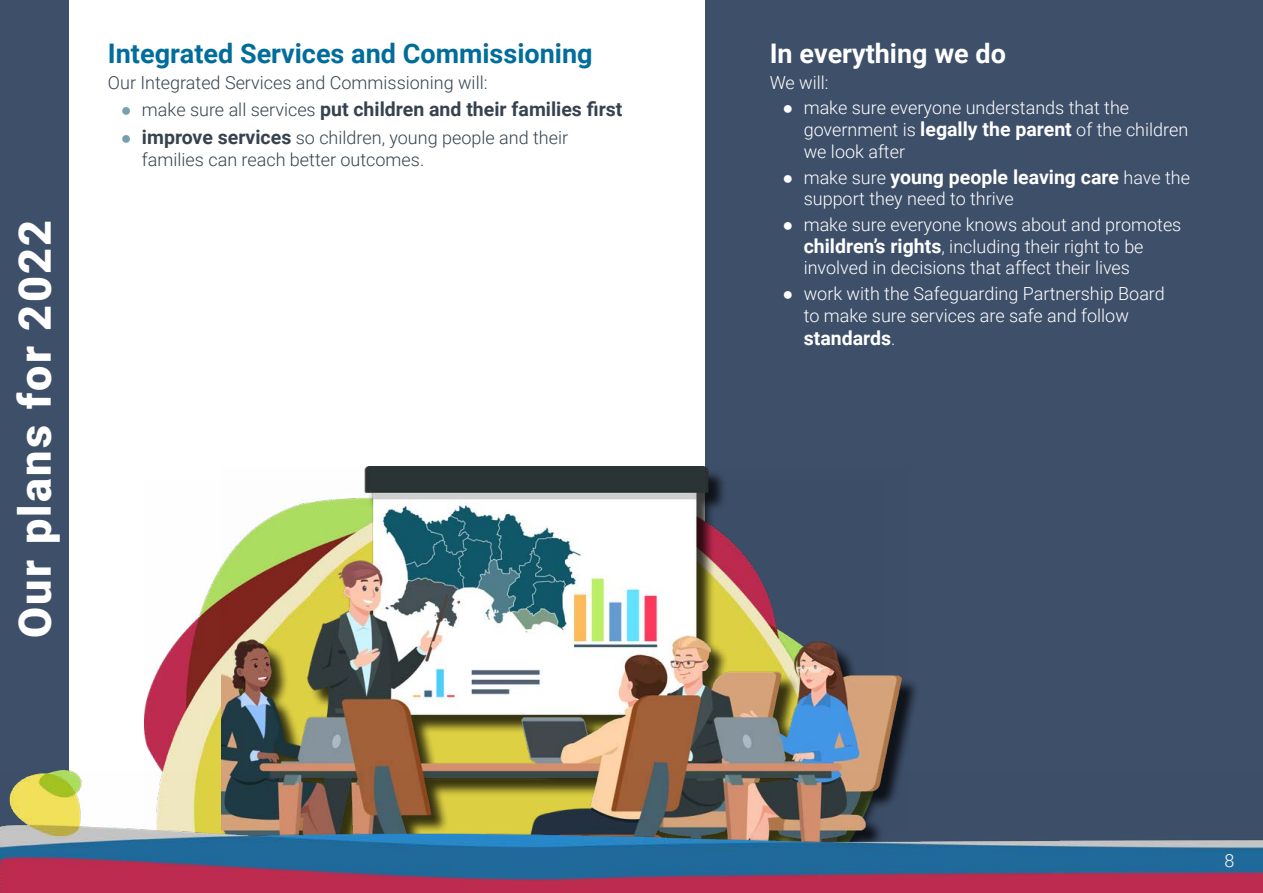
<style>
.page{position:relative;width:1263px;height:893px;background:#fff}
.page>*{position:absolute;margin:0;border:0;box-sizing:border-box;transform-origin:0 0}
.Heading{font:900 45px "Roboto";letter-spacing:.05em;color:#fff}
.t1{font:700 27px "Roboto";color:#006d9b}
.t2{font:700 27px "Roboto";color:#fff}
.List{font:700 19.5px "Roboto";color:#36434f}
.List-2{font:700 19.5px "Roboto";color:#fff}
.List-3{font:300 18px/21.6px "Roboto";color:#fff}
.List-4{font:300 18px/21.6px "Roboto";color:#36434f}
.t3{font:300 18px "Roboto";color:#fcfbf8}
.s1{font-family:"Arial";font-size:18px;color:#76a0af}
.s2{font-weight:300;font-size:18px}
.s3{font-family:"Arial";font-weight:700;color:#76a0af}
.s4{font-weight:700;font-size:19.5px}
.s5{font-family:"Arial";font-weight:700}
.s6{font-family:"Arial";font-size:18px}
</style>
<div class="page">
<div style="left:705px;top:0;width:558px;height:893px;background:#3e4f69"></div>
<img style="left:145px;top:567px;width:76px;height:203px">
<img style="left:221px;top:467px;width:688px;height:303px">
<div style="left:0;top:0;width:68px;height:893px;background:#3e4f69"></div>
<img style="left:0;top:770px;width:1263px;height:123px">
<h2 class="Heading" style="left:3px;top:638px;width:420px;rotate:-90deg">Our plans for 2022</h2>
<p class="t1" style="left:108px;top:34px;width:486px">Integrated Services and Commissioning</p>
<p class="List-4" style="left:108px;top:71px;width:381px">Our Integrated Services and Commissioning will:</p>
<p class="List" style="left:121px;top:96px;width:503px"><span class="s1">●</span> <span class="s2">make sure all services</span> put children and their families first</p>
<p class="List-4" style="left:142px;top:126px;width:428px;text-indent:-21px"><span class="s3">●</span> <span class="s4">improve services</span> so children, young people and their families can reach better outcomes.</p>
<p class="t2" style="left:770px;top:34px;width:238px">In everything we do</p>
<p class="List-3" style="left:770px;top:71px;width:60px">We will:</p>
<p class="List-3" style="left:804px;top:97px;width:386px;text-indent:-21px"><span class="s5">●</span> make sure everyone understands that the government is <span class="s4">legally the parent</span> of the children we look after</p>
<p class="List-2" style="left:782px;top:163px;width:409px"><span class="s6">●</span> <span class="s2">make sure</span> young people leaving care <span class="s2">have the</span></p>
<p class="List-3" style="left:804px;top:187px;width:211px">support they need to thrive</p>
<p class="List-3" style="left:804px;top:213px;width:379px;text-indent:-21px"><span class="s5">●</span> make sure everyone knows about and promotes <span class="s4">children’s rights</span>, including their right to be involved in decisions that affect their lives</p>
<p class="List-3" style="left:804px;top:282px;width:363px;text-indent:-21px"><span class="s5">●</span> work with the Safeguarding Partnership Board to make sure services are safe and follow</p>
<p class="List-2" style="left:804px;top:324px;width:93px">standards<span class="s2">.</span></p>
<p class="t3" style="left:1224px;top:848px;width:11px">8</p>
</div>
